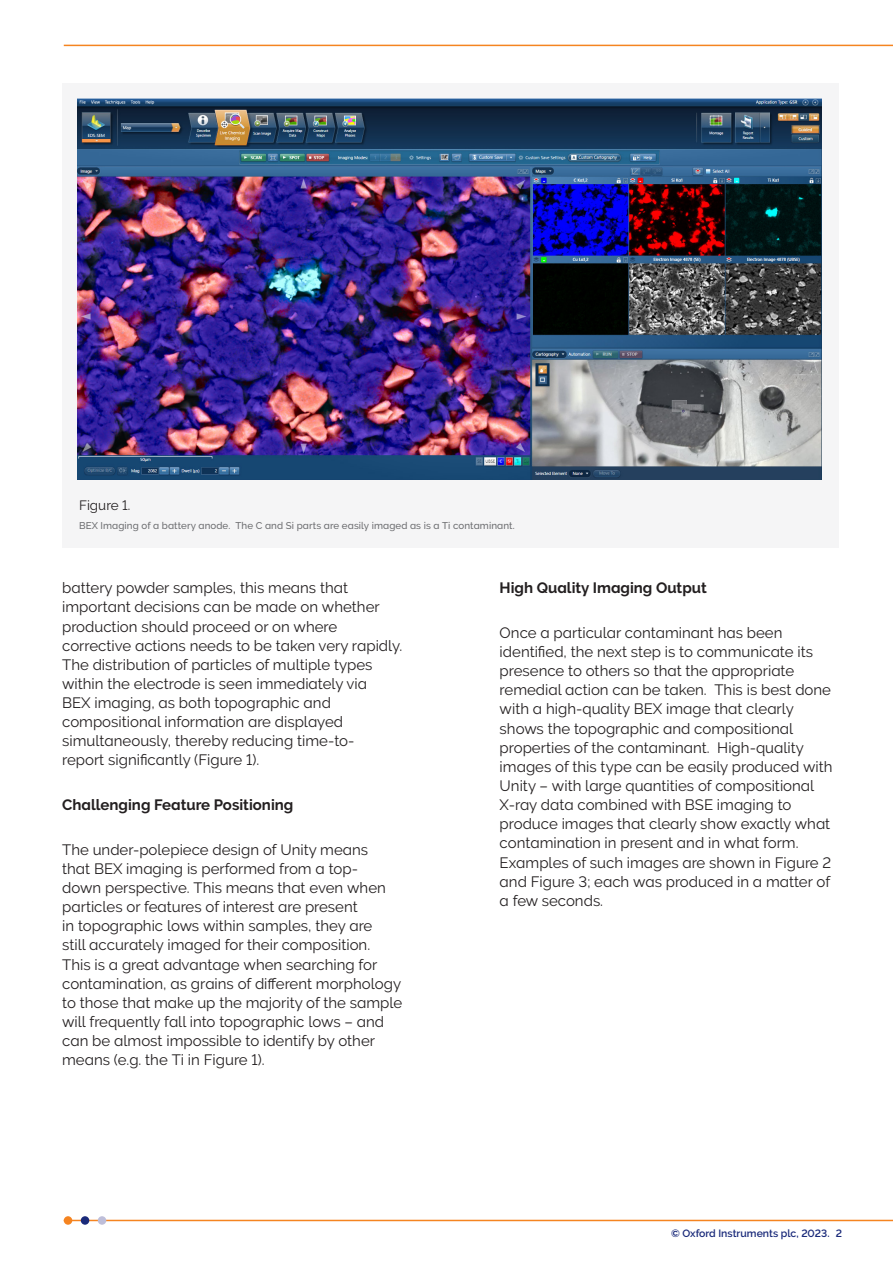
<style>
.page{position:relative;width:893px;height:1263px;background:#fff}
.page>*{position:absolute;margin:0;border:0;box-sizing:border-box;transform-origin:0 0}
.Header_1{font:15px/19.2px "Oxford Raleway Regular";color:#231f20}
.Header_1-2{font:15px "Oxford Raleway Bold";color:#231f20}
.Large_Caption{font:13.5px "Oxford Raleway Regular";color:#231f20}
.t1{font:700 10.5px "Oxford Raleway Semi";color:#1a2a7a}
.Small_Caption{font:9.75px "Oxford Raleway Medium";letter-spacing:.01em;color:#6c6d70}
</style>
<div class="page">
<div style="left:62px;top:83px;width:776px;height:465px;background:#f5f5f6"></div>
<img style="left:78px;top:99px;width:744px;height:380px">
<hr style="left:64px;top:1220px;width:829px;height:1px;background:#f58420">
<div style="left:64px;top:1216px;width:8px;height:9px;background:#f58420;border-radius:50%"></div>
<div style="left:81px;top:1216px;width:8px;height:9px;background:#1a2a7a;border-radius:50%"></div>
<div style="left:98px;top:1216px;width:8px;height:9px;background:#bebed9;border-radius:50%"></div>
<hr style="left:64px;top:45px;width:829px;height:1px;background:#f58420">
<p class="Large_Caption" style="left:79px;top:498px;width:53px">Figure 1.</p>
<p class="Small_Caption" style="left:79px;top:520px;width:437px">BEX Imaging of a battery anode. The C and Si parts are easily imaged as is a Ti contaminant.</p>
<p class="Header_1" style="left:62px;top:578px;width:342px">battery powder samples, this means that important decisions can be made on whether production should proceed or on where corrective actions needs to be taken very rapidly.<br>The distribution of particles of multiple types within the electrode is seen immediately via<br>BEX imaging, as both topographic and compositional information are displayed simultaneously, thereby reducing time-to-<br>report significantly (Figure 1).</p>
<p class="Header_1-2" style="left:62px;top:796px;width:233px">Challenging Feature Positioning</p>
<p class="Header_1" style="left:62px;top:840px;width:342px">The under-polepiece design of Unity means<br>that BEX imaging is performed from a top-<br>down perspective. This means that even when particles or features of interest are present<br>in topographic lows within samples, they are<br>still accurately imaged for their composition.<br>This is a great advantage when searching for contamination, as grains of different morphology to those that make up the majority of the sample will frequently fall into topographic lows – and can be almost impossible to identify by other means (e.g. the Ti in Figure 1).</p>
<p class="Header_1-2" style="left:500px;top:579px;width:209px">High Quality Imaging Output</p>
<p class="Header_1" style="left:500px;top:623px;width:334px">Once a particular contaminant has been identified, the next step is to communicate its presence to others so that the appropriate remedial action can be taken. This is best done with a high-quality BEX image that clearly shows the topographic and compositional properties of the contaminant. High-quality images of this type can be easily produced with Unity – with large quantities of compositional X-ray data combined with BSE imaging to produce images that clearly show exactly what contamination in present and in what form.<br>Examples of such images are shown in Figure 2 and Figure 3; each was produced in a matter of a few seconds.</p>
<p class="t1" style="left:671px;top:1228px;width:172px">© Oxford Instruments plc, 2023. 2</p>
</div>
